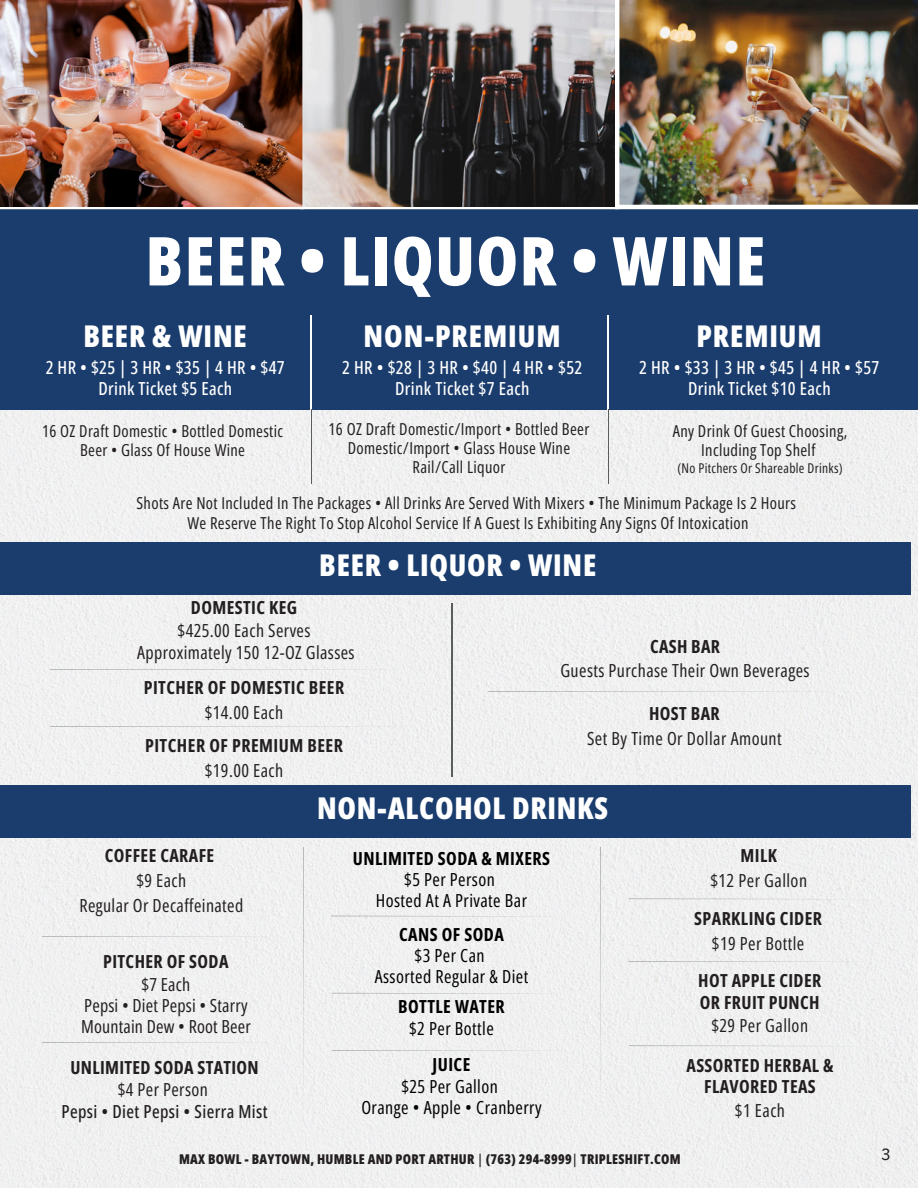
<style>
.page{position:relative;width:918px;height:1188px;background:#fff}
.page>*{position:absolute;margin:0;border:0;box-sizing:border-box;transform-origin:0 0}
.t1{font:800 67.5px "Open Sans Condensed";letter-spacing:.02em;color:#fff}
.t2{font:800 30px "Open Sans Condensed";letter-spacing:.025em;color:#fff}
.t3{font:18px/24.8px "Open Sans Condensed";letter-spacing:.025em;color:#231f20;text-align:center}
.t4{font:700 18px/25px "Open Sans Condensed";letter-spacing:.025em;color:#231f20;text-align:center}
.t5{font:18px/21.3px "Open Sans Condensed";letter-spacing:.025em;color:#000;text-align:center}
.t6{font:500 18px/21.3px "Open Sans Condensed";letter-spacing:.02em;color:#fff;text-align:center}
.t7{font:500 18px/21.9px "Open Sans Condensed";letter-spacing:.02em;color:#231f20;text-align:center}
.t8{font:700 18px/21.3px "Open Sans Condensed";letter-spacing:.025em;color:#000;text-align:center}
.t9{font:16.5px/19.2px "Open Sans Condensed";letter-spacing:.02em;color:#231f20;text-align:center}
.t10{font:16.5px "IBM Plex Sans";color:#231f20}
.t11{font:800 13.5px "Open Sans Condensed";letter-spacing:.02em;color:#231f20}
.t12{font:13.5px "Open Sans Condensed";letter-spacing:.02em;color:#231f20}
.s1{font-weight:700}
.s2{font-weight:400}
.s3{font-weight:500}
</style>
<div class="page">
<div style="left:0;top:410px;width:918px;height:778px;background:#f0f0f0"></div>
<div style="left:0;top:192px;width:918px;height:218px;background:#1b3d6e"></div>
<img style="left:0;top:0;width:615px;height:207px">
<hr style="left:42px;top:937px;width:241px;height:1px;background:#595e5a">
<hr style="left:42px;top:1042px;width:241px;height:1px;background:#595e5a">
<hr style="left:311px;top:315px;width:1px;height:95px;background:#fff">
<hr style="left:311px;top:410px;width:1px;height:73px;background:#595e5a">
<hr style="left:50px;top:669px;width:373px;height:1px;background:#595e5a">
<hr style="left:50px;top:726px;width:373px;height:1px;background:#595e5a">
<hr style="left:608px;top:315px;width:1px;height:95px;background:#fff">
<hr style="left:608px;top:410px;width:1px;height:73px;background:#595e5a">
<img style="left:615px;top:0;width:303px;height:209px">
<div style="left:0;top:542px;width:911px;height:52px;background:#1b3d6e"></div>
<div style="left:0;top:786px;width:911px;height:52px;background:#1b3d6e"></div>
<hr style="left:452px;top:604px;width:1px;height:172px;background:#595e5a">
<hr style="left:304px;top:847px;width:1px;height:269px;background:#595e5a">
<hr style="left:601px;top:847px;width:1px;height:269px;background:#595e5a">
<hr style="left:332px;top:916px;width:241px;height:1px;background:#595e5a">
<hr style="left:488px;top:691px;width:374px;height:1px;background:#595e5a">
<hr style="left:332px;top:993px;width:241px;height:1px;background:#595e5a">
<hr style="left:629px;top:961px;width:241px;height:1px;background:#595e5a">
<hr style="left:629px;top:899px;width:241px;height:1px;background:#595e5a">
<hr style="left:332px;top:1050px;width:241px;height:1px;background:#595e5a">
<hr style="left:629px;top:1046px;width:241px;height:1px;background:#595e5a">
<h1 class="t1" style="left:146px;top:213px;width:621px">BEER • LIQUOR • WINE</h1>
<h3 class="t2" style="left:364px;top:315px;width:198px">NON-PREMIUM</h3>
<h3 class="t6" style="left:342px;top:356px;width:242px">2HR•$28|3HR•$40|4HR•$52<br>Drink Ticket $7 Each</h3>
<h3 class="t2" style="left:83px;top:315px;width:165px">BEER &amp; WINE</h3>
<h3 class="t6" style="left:46px;top:356px;width:240px">2HR•$25|3HR•$35|4HR•$47<br>Drink Ticket $5 Each</h3>
<h4 class="t2" style="left:696px;top:315px;width:127px">PREMIUM</h4>
<h4 class="t6" style="left:639px;top:356px;width:242px">2HR•$33|3HR•$45|4HR•$57<br>Drink Ticket $10 Each</h4>
<h4 class="t9" style="left:42px;top:421px;width:243px">16 OZ Draft Domestic • Bottled Domestic<br>Beer • Glass Of House Wine</h4>
<h4 class="t9" style="left:329px;top:419px;width:262px">16 OZ Draft Domestic/Import • Bottled Beer<br>Domestic/Import • Glass House Wine<br>Rail/Call Liquor</h4>
<h4 class="t9" style="left:673px;top:421px;width:176px">Any Drink Of Guest Choosing,<br>Including Top Shelf</h4>
<h4 class="t12" style="left:677px;top:458px;width:167px">(No Pitchers Or Shareable Drinks)</h4>
<h4 class="t9" style="left:137px;top:493px;width:661px;line-height:20.2px">Shots Are Not Included In The Packages • All Drinks Are Served With Mixers • The Minimum Package Is 2 Hours<br>We Reserve The Right To Stop Alcohol Service If A Guest Is Exhibiting Any Signs Of Intoxication</h4>
<h3 class="t2" style="left:319px;top:544px;width:279px">BEER • LIQUOR • WINE</h3>
<h4 class="t3" style="left:178px;top:595px;width:134px;line-height:23.5px"><span class="s1">DOMESTIC KEG </span>$425.00 Each Serves</h4>
<h4 class="t3" style="left:137px;top:640px;width:219px">Approximately 150 12-OZ Glasses</h4>
<h4 class="t4" style="left:144px;top:675px;width:202px">PITCHER OF DOMESTIC BEER <span class="s2">$14.00 Each</span></h4>
<h4 class="t4" style="left:145px;top:733px;width:199px">PITCHER OF PREMIUM BEER <span class="s2">$19.00 Each</span></h4>
<h4 class="t3" style="left:560px;top:633px;width:251px"><span class="s1">CASH BAR<br></span>Guests Purchase Their Own Beverages</h4>
<h4 class="t3" style="left:587px;top:701px;width:196px"><span class="s1">HOST BAR<br></span>Set By Time Or Dollar Amount</h4>
<h4 class="t2" style="left:317px;top:787px;width:292px">NON-ALCOHOL DRINKS</h4>
<h4 class="t3" style="left:79px;top:843px;width:165px"><span class="s1">COFFEE CARAFE<br></span>$9 Each<br>Regular Or Decaffeinated</h4>
<h4 class="t3" style="left:81px;top:950px;width:171px;line-height:21.8px"><span class="s1">PITCHER OF SODA<br></span>$7 Each<br>Pepsi • Diet Pepsi • Starry<br>Mountain Dew • Root Beer</h4>
<h2 class="t7" style="left:62px;top:1056px;width:208px"><span class="s1">UNLIMITED SODA STATION </span><span class="s2">$4 Per Person<br></span>Pepsi • Diet Pepsi • Sierra Mist</h2>
<h2 class="t3" style="left:710px;top:843px;width:98px"><span class="s1">MILK<br></span>$12 Per Gallon</h2>
<h4 class="t4" style="left:694px;top:906px;width:129px">SPARKLING CIDER <span class="s2">$19 Per Bottle</span></h4>
<h4 class="t4" style="left:698px;top:970px;width:125px;line-height:21.3px;text-align:left">HOT APPLE CIDER<br>OR FRUIT PUNCH</h4>
<h4 class="t3" style="left:711px;top:1013px;width:98px">$29 Per Gallon</h4>
<h4 class="t4" style="left:687px;top:1054px;width:149px;line-height:21.3px">ASSORTED HERBAL &amp;<br>FLAVORED TEAS</h4>
<h4 class="t3" style="left:735px;top:1097px;width:52px">$1 Each</h4>
<h4 class="t5" style="left:353px;top:847px;width:199px"><span class="s1">UNLIMITED SODA &amp; MIXERS </span>$5 Per Person<br>Hosted At A Private Bar</h4>
<h4 class="t5" style="left:375px;top:923px;width:155px"><span class="s1">CANS OF SODA<br></span>$3 Per Can<br>Assorted Regular &amp; Diet</h4>
<h4 class="t8" style="left:398px;top:996px;width:108px">BOTTLE WATER <span class="s2">$2 Per Bottle</span></h4>
<h4 class="t5" style="left:361px;top:1054px;width:182px"><span class="s1">JUICE<br></span>$25 Per Gallon<br>Orange • Apple • Cranberry</h4>
<p class="t11" style="left:179px;top:1150px;width:503px">MAX BOWL - BAYTOWN, HUMBLE AND PORT ARTHUR <span class="s3">|</span> (763) 294-8999<span class="s3">|</span> TRIPLESHIFT.COM</p>
<p class="t10" style="left:881px;top:1143px;width:11px">3</p>
</div>
